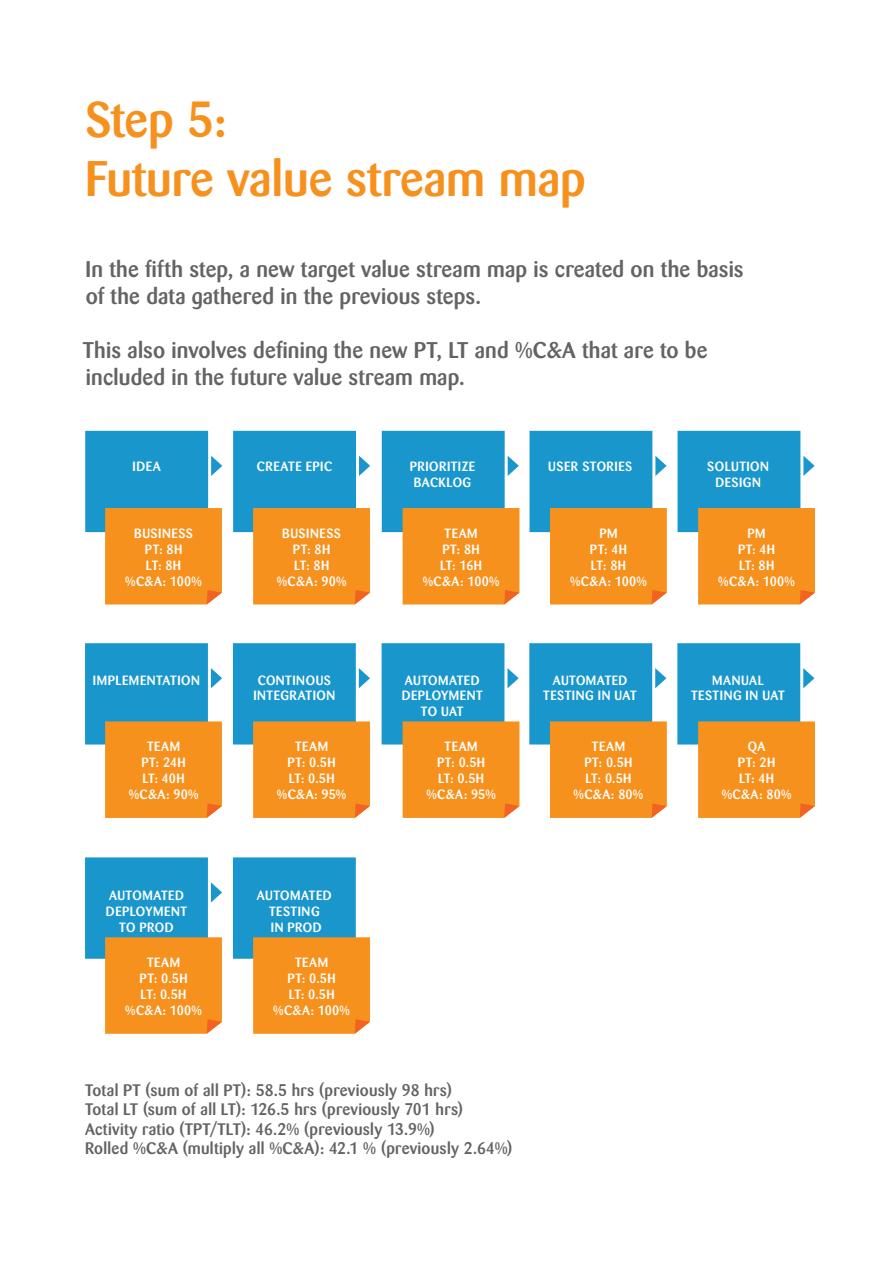
<style>
.page{position:relative;width:893px;height:1263px;background:#fff}
.page>*{position:absolute;margin:0;border:0;box-sizing:border-box;transform-origin:0 0}
.t1{font:49.5px/58.5px "AA Zuehlke Med OTPS";color:#f6911e}
.t2{font:22.5px/27px "AA Zuehlke Med OTPS";letter-spacing:.01em;color:#636366}
.t3{font:16.5px/19.5px "AA Zuehlke Med OTPS";letter-spacing:.015em;color:#636366}
.t4{font:13.2px/15.9px "AA Zuehlke Med OTPS";letter-spacing:.035em;color:#fff;text-align:center}
.t5{font:13.2px/15.9px "AA Zuehlke Med OTPS";letter-spacing:.015em;color:#fff;text-align:center}
.t6{font:13.2px/15.9px "AA Zuehlke Med OTPS";letter-spacing:.01em;color:#fff;text-align:center}
</style>
<div class="page">
<svg style="left:85px;top:431px;width:137px;height:173px;background:#999e80"></svg>
<svg style="left:233px;top:431px;width:137px;height:173px;background:#999e80"></svg>
<svg style="left:382px;top:431px;width:137px;height:173px;background:#999f80"></svg>
<svg style="left:529px;top:431px;width:138px;height:173px;background:#999f81"></svg>
<svg style="left:678px;top:431px;width:137px;height:173px;background:#999f80"></svg>
<svg style="left:85px;top:643px;width:137px;height:175px;background:#999f80"></svg>
<svg style="left:233px;top:643px;width:137px;height:175px;background:#999f80"></svg>
<svg style="left:382px;top:643px;width:137px;height:175px;background:#999f81"></svg>
<svg style="left:529px;top:643px;width:138px;height:175px;background:#98a083"></svg>
<svg style="left:677px;top:643px;width:138px;height:175px;background:#98a083"></svg>
<svg style="left:85px;top:857px;width:137px;height:177px;background:#989f81"></svg>
<svg style="left:233px;top:857px;width:137px;height:177px;background:#99a082"></svg>
<h1 class="t1" style="left:85px;top:91px;width:502px">Step 5:<br>Future value stream map</h1>
<h2 class="t2" style="left:86px;top:256px;width:660px">In the fifth step, a new target value stream map is created on the basis of the data gathered in the previous steps.</h2>
<h2 class="t2" style="left:83px;top:337px;width:626px">This also involves defining the new PT, LT and %C&amp;A that are to be included in the future value stream map.</h2>
<p class="t4" style="left:133px;top:459px;width:30px">IDEA</p>
<p class="t4" style="left:257px;top:459px;width:77px">CREATE EPIC</p>
<p class="t4" style="left:410px;top:459px;width:67px;text-align:left">PRIORITIZE<br>BACKLOG</p>
<p class="t4" style="left:548px;top:459px;width:86px">USER STORIES</p>
<p class="t4" style="left:707px;top:459px;width:63px">SOLUTION<br>DESIGN</p>
<p class="t4" style="left:125px;top:525px;width:78px">BUSINESS<br>PT: 8H<br>LT: 8H %C&amp;A: 100%</p>
<p class="t4" style="left:282px;top:525px;width:60px">BUSINESS</p>
<p class="t4" style="left:293px;top:541px;width:39px">PT: 8H</p>
<p class="t4" style="left:294px;top:557px;width:37px">LT: 8H</p>
<p class="t4" style="left:321px;top:573px;width:16px">90</p>
<p class="t4" style="left:277px;top:573px;width:71px">%C&amp;A: 75%</p>
<p class="t4" style="left:423px;top:525px;width:78px">TEAM<br>PT: 8H<br>LT: 16H %C&amp;A: 100%</p>
<p class="t5" style="left:570px;top:525px;width:78px">PM<br>PT: 4H<br>LT: 8H %C&amp;A: 100%</p>
<p class="t5" style="left:718px;top:525px;width:78px">PM<br>PT: 4H<br>LT: 8H %C&amp;A: 100%</p>
<p class="t4" style="left:93px;top:672px;width:109px">IMPLEMENTATION</p>
<p class="t4" style="left:253px;top:672px;width:83px">CONTINOUS<br>INTEGRATION</p>
<p class="t4" style="left:402px;top:672px;width:82px">AUTOMATED<br>DEPLOYMENT<br>TO UAT</p>
<p class="t4" style="left:543px;top:672px;width:95px">AUTOMATED<br>TESTING IN UAT</p>
<p class="t4" style="left:691px;top:672px;width:95px">MANUAL<br>TESTING IN UAT</p>
<p class="t4" style="left:129px;top:739px;width:71px">TEAM<br>PT: 24H<br>LT: 40H %C&amp;A: 90%</p>
<p class="t4" style="left:282px;top:739px;width:60px">BUSINESS</p>
<p class="t4" style="left:277px;top:739px;width:71px">TEAM<br>PT: 0.5H<br>LT: 0.5H %C&amp;A: 95%</p>
<p class="t4" style="left:426px;top:739px;width:71px">TEAM<br>PT: 0.5H<br>LT: 0.5H %C&amp;A: 95%</p>
<p class="t4" style="left:574px;top:739px;width:71px">TEAM<br>PT: 0.5H<br>LT: 0.5H %C&amp;A: 80%</p>
<p class="t6" style="left:722px;top:739px;width:71px">QA<br>PT: 2H<br>LT: 4H %C&amp;A: 80%</p>
<p class="t4" style="left:293px;top:755px;width:39px">PT: 8H</p>
<p class="t4" style="left:294px;top:771px;width:37px">LT: 8H</p>
<p class="t4" style="left:322px;top:787px;width:9px">7</p>
<p class="t4" style="left:106px;top:887px;width:82px">AUTOMATED<br>DEPLOYMENT<br>TO PROD</p>
<p class="t4" style="left:257px;top:887px;width:76px">AUTOMATED<br>TESTING<br>IN PROD</p>
<p class="t4" style="left:125px;top:955px;width:78px">TEAM<br>PT: 0.5H<br>LT: 0.5H %C&amp;A: 100%</p>
<p class="t4" style="left:277px;top:955px;width:71px">BUSINESS<br>PT: 8H<br>LT: 8H %C&amp;A: 75%</p>
<p class="t4" style="left:273px;top:955px;width:78px">TEAM<br>PT: 0.5H<br>LT: 0.5H %C&amp;A: 100%</p>
<p class="t3" style="left:85px;top:1080px;width:429px">Total PT (sum of all PT): 58.5 hrs (previously 98 hrs)<br>Total LT (sum of all LT): 126.5 hrs (previously 701 hrs)<br>Activity ratio (TPT/TLT): 46.2% (previously 13.9%)<br>Rolled %C&amp;A (multiply all %C&amp;A): 42.1 % (previously 2.64%)</p>
</div>
